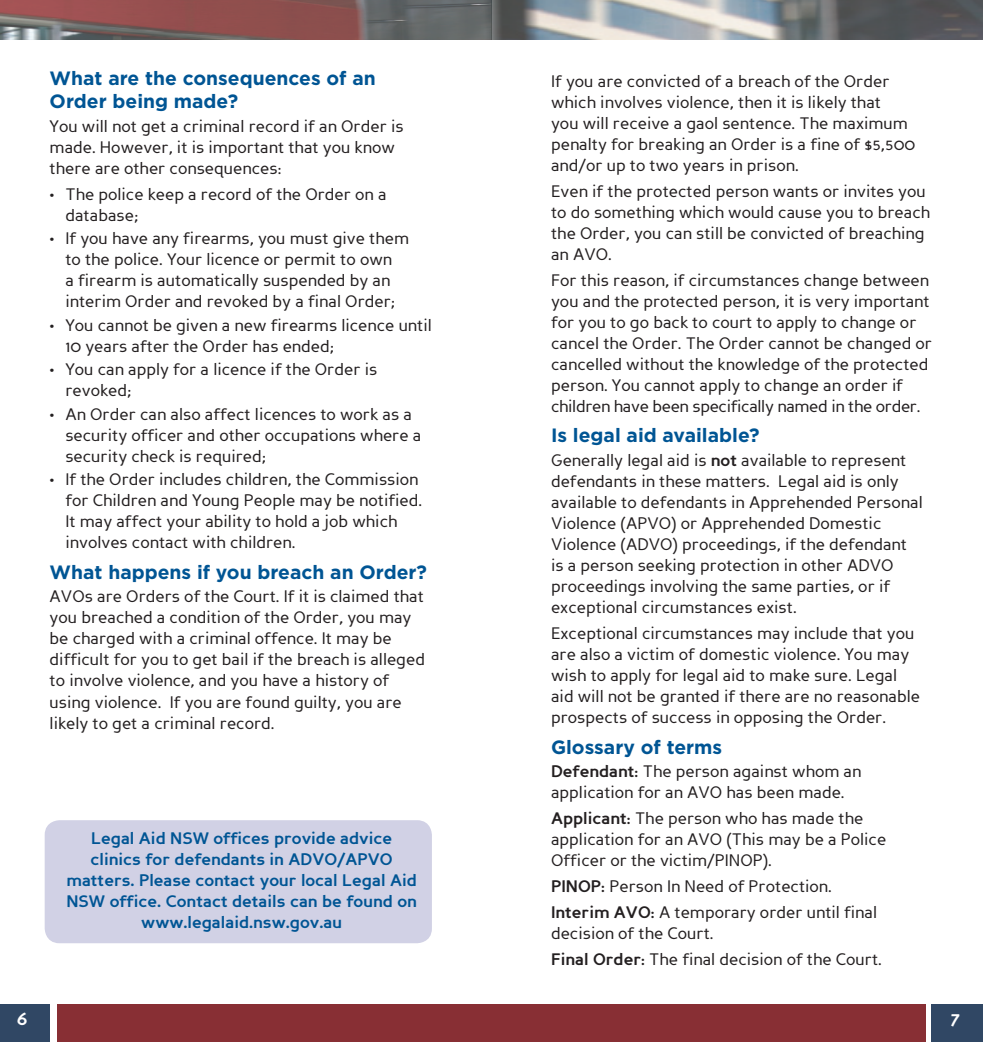
<style>
.page{position:relative;width:983px;height:1042px;background:#fff}
.page>*{position:absolute;margin:0;border:0;box-sizing:border-box;transform-origin:0 0}
.t1{font:700 19.25px/23.1px "Gotham";color:#005594}
.t2{font:700 19.25px "Perspective Sans";color:#fff}
.t3{font:16.62px/21px "Perspective Sans";color:#231f20}
.t4{font:700 16.62px/21px "Perspective Sans";color:#005594;text-align:center}
.s1{font-weight:700}
</style>
<div class="page">
<div style="left:931px;top:1004px;width:51px;height:38px;background:#304764"></div>
<div style="left:0;top:1004px;width:50px;height:38px;background:#304764"></div>
<img style="left:0;top:0;width:982px;height:40px">
<div style="left:57px;top:1004px;width:868px;height:38px;background:#882f34"></div>
<div style="left:45px;top:820px;width:387px;height:123px;background:#d1d1e5;border-radius:15px"></div>
<p class="t1" style="left:50px;top:67px;width:327px">What are the consequences of an<br>Order being made?</p>
<p class="t3" style="left:50px;top:116px;width:355px">You will not get a criminal record if an Order is made. However, it is important that you know there are other consequences:</p>
<p class="t3" style="left:65px;top:184px;width:322px;text-indent:-16px">• The police keep a record of the Order on a database;</p>
<p class="t3" style="left:50px;top:228px;width:361px;text-align:center">• If you have any firearms, you must give them to the police. Your licence or permit to own<br>a firearm is automatically suspended by an interim Order and revoked by a final Order;</p>
<p class="t3" style="left:65px;top:315px;width:368px;text-indent:-16px">• You cannot be given a new firearms licence until<br>10 years after the Order has ended;</p>
<p class="t3" style="left:65px;top:359px;width:313px;text-indent:-16px">• You can apply for a licence if the Order is revoked;</p>
<p class="t3" style="left:65px;top:404px;width:357px;text-indent:-16px">• An Order can also affect licences to work as a security officer and other occupations where a security check is required;</p>
<p class="t3" style="left:65px;top:469px;width:358px;text-indent:-16px">• If the Order includes children, the Commission for Children and Young People may be notified.<br>It may affect your ability to hold a job which involves contact with children.</p>
<p class="t1" style="left:50px;top:560px;width:379px">What happens if you breach an Order?</p>
<p class="t3" style="left:50px;top:586px;width:377px">AVOs are Orders of the Court. If it is claimed that you breached a condition of the Order, you may be charged with a criminal offence. It may be difficult for you to get bail if the breach is alleged to involve violence, and you have a history of using violence. If you are found guilty, you are likely to get a criminal record.</p>
<p class="t4" style="left:66px;top:828px;width:352px">Legal Aid NSW offices provide advice clinics for defendants in ADVO/APVO matters. Please contact your local Legal Aid NSW office. Contact details can be found on www.legalaid.nsw.gov.au</p>
<p class="t3" style="left:551px;top:71px;width:366px">If you are convicted of a breach of the Order which involves violence, then it is likely that<br>you will receive a gaol sentence. The maximum penalty for breaking an Order is a fine of $5,500 and/or up to two years in prison.</p>
<p class="t3" style="left:551px;top:181px;width:380px">Even if the protected person wants or invites you to do something which would cause you to breach the Order, you can still be convicted of breaching an AVO.</p>
<p class="t3" style="left:551px;top:270px;width:382px">For this reason, if circumstances change between you and the protected person, it is very important for you to go back to court to apply to change or cancel the Order. The Order cannot be changed or cancelled without the knowledge of the protected person. You cannot apply to change an order if children have been specifically named in the order.</p>
<p class="t1" style="left:551px;top:424px;width:210px">Is legal aid available?</p>
<p class="t3" style="left:551px;top:450px;width:373px">Generally legal aid is <span class="s1">not</span> available to represent defendants in these matters. Legal aid is only available to defendants in Apprehended Personal Violence (APVO) or Apprehended Domestic Violence (ADVO) proceedings, if the defendant is a person seeking protection in other ADVO proceedings involving the same parties, or if exceptional circumstances exist.</p>
<p class="t3" style="left:551px;top:623px;width:370px">Exceptional circumstances may include that you are also a victim of domestic violence. You may wish to apply for legal aid to make sure. Legal aid will not be granted if there are no reasonable prospects of success in opposing the Order.</p>
<p class="t1" style="left:551px;top:734px;width:172px">Glossary of terms</p>
<p class="t3" style="left:551px;top:761px;width:312px"><span class="s1">Defendant:</span> The person against whom an application for an AVO has been made.</p>
<p class="t3" style="left:551px;top:808px;width:336px"><span class="s1">Applicant:</span> The person who has made the application for an AVO (This may be a Police<br>Officer or the victim/PINOP).</p>
<p class="t3" style="left:551px;top:873px;width:327px;line-height:25.9px"><span class="s1">PINOP:</span> Person In Need of Protection.<br><span class="s1">Interim AVO:</span> A temporary order until final</p>
<p class="t3" style="left:551px;top:920px;width:332px;line-height:25.9px">decision of the Court.<br><span class="s1">Final Order:</span> The final decision of the Court.</p>
<p class="t2" style="left:17px;top:1007px;width:12px">6</p>
<p class="t2" style="left:950px;top:1007px;width:11px">7</p>
</div>
